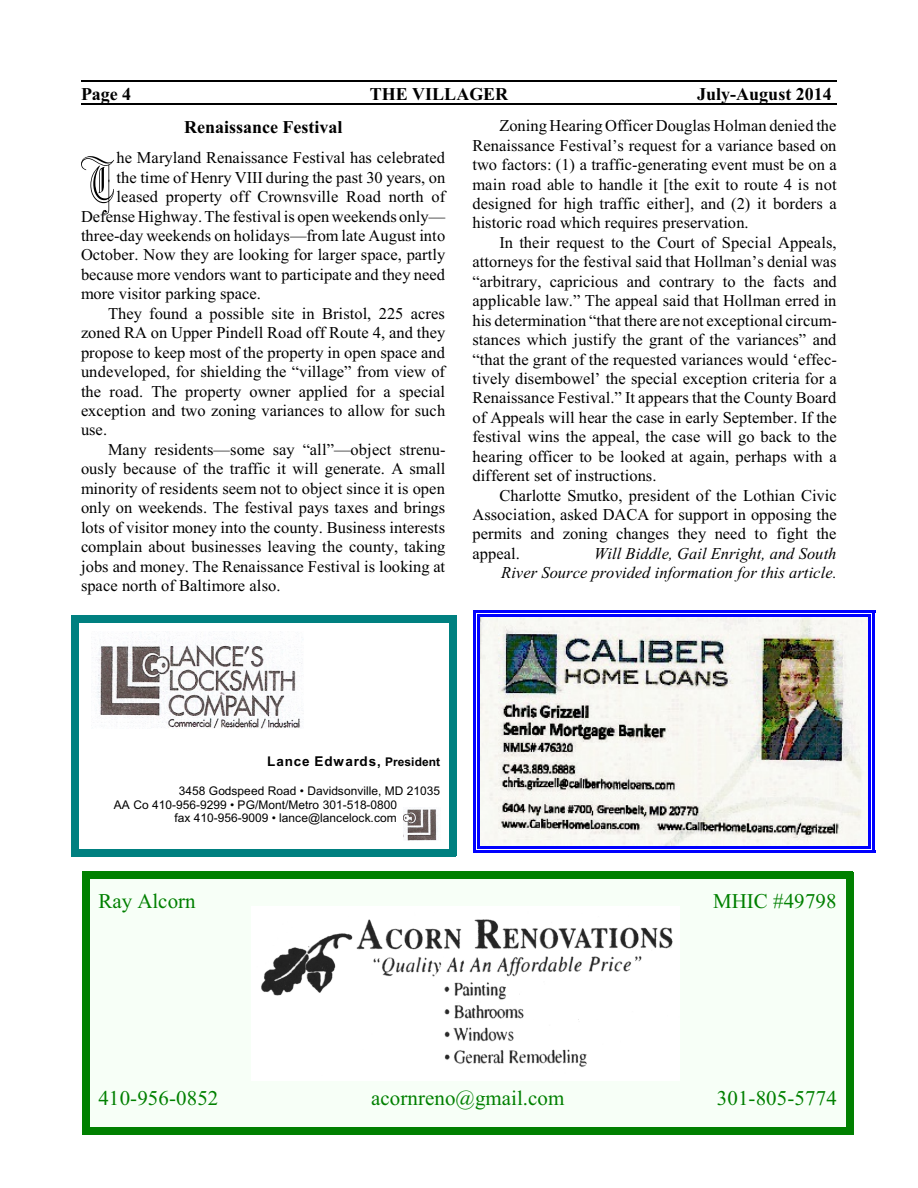
<style>
.page{position:relative;width:918px;height:1188px;background:#fff}
.page>*{position:absolute;margin:0;border:0;box-sizing:border-box;transform-origin:0 0}
.t1{font:63px "Blackletter 686 BT";color:#000}
.t2{font:21px "Times New Roman";color:#008000}
.t3{font:700 18px "Times New Roman";color:#000}
.t4{font:16.5px "Times New Roman";color:#000}
.t5{font:italic 16.5px/19.5px "Times New Roman";color:#000;text-align:right}
.t6{font:700 13.5px "Arial";letter-spacing:.065em;color:#000}
.t7{font:12px "Arial";color:#000}
.s1{font-size:12px}
</style>
<div class="page">
<hr style="left:81px;top:81px;width:756px;height:1px;background:#000">
<hr style="left:81px;top:104px;width:756px;height:1px;background:#000">
<div style="left:82px;top:872px;width:771px;height:263px;background:#f7fff7"></div>
<img style="left:261px;top:919px;width:412px;height:148px">
<div style="left:82px;top:872px;width:7px;height:263px;background:#008000"></div>
<div style="left:846px;top:872px;width:7px;height:263px;background:#008000"></div>
<div style="left:82px;top:872px;width:771px;height:7px;background:#008000"></div>
<div style="left:82px;top:1128px;width:771px;height:7px;background:#008000"></div>
<img style="left:480px;top:617px;width:388px;height:229px">
<hr style="left:477px;top:614px;width:3px;height:234px;background:#00f">
<hr style="left:868px;top:614px;width:3px;height:234px;background:#00f">
<hr style="left:477px;top:614px;width:394px;height:3px;background:#00f">
<hr style="left:477px;top:846px;width:394px;height:3px;background:#00f">
<hr style="left:473px;top:610px;width:3px;height:243px;background:#00f">
<hr style="left:873px;top:610px;width:2px;height:243px;background:#00f">
<hr style="left:473px;top:610px;width:402px;height:2px;background:#00f">
<hr style="left:473px;top:850px;width:402px;height:3px;background:#00f">
<img style="left:404px;top:809px;width:34px;height:31px">
<img style="left:92px;top:632px;width:211px;height:97px">
<div style="left:72px;top:615px;width:7px;height:241px;background:#008080"></div>
<div style="left:449px;top:615px;width:7px;height:241px;background:#008080"></div>
<div style="left:72px;top:615px;width:384px;height:7px;background:#008080"></div>
<div style="left:72px;top:849px;width:384px;height:7px;background:#008080"></div>
<p class="t3" style="left:81px;top:87px;width:52px">Page 4</p>
<p class="t3" style="left:370px;top:87px;width:140px">THE VILLAGER</p>
<p class="t3" style="left:697px;top:87px;width:136px">July-August 2014</p>
<p class="t3" style="left:184px;top:121px;width:160px">Renaissance Festival</p>
<p class="t1" style="left:81px;top:154px;width:37px">T</p>
<p class="t4" style="left:117px;top:152px;width:330px">he Maryland Renaissance Festival has celebrated</p>
<p class="t4" style="left:500px;top:120px;width:339px">Zoning Hearing Officer Douglas Holman denied the</p>
<p class="t4" style="left:472px;top:139px;width:366px">Renaissance Festival’s request for a variance based on</p>
<p class="t4" style="left:472px;top:159px;width:366px">two factors: (1) a traffic-generating event must be on a</p>
<p class="t4" style="left:472px;top:178px;width:366px">main road able to handle it [the exit to route 4 is not</p>
<p class="t4" style="left:472px;top:198px;width:366px">designed for high traffic either], and (2) it borders a</p>
<p class="t4" style="left:472px;top:217px;width:278px">historic road which requires preservation.</p>
<p class="t4" style="left:500px;top:236px;width:339px">In their request to the Court of Special Appeals,</p>
<p class="t4" style="left:472px;top:256px;width:366px">attorneys for the festival said that Hollman’s denial was</p>
<p class="t4" style="left:472px;top:275px;width:366px">“arbitrary, capricious and contrary to the facts and</p>
<p class="t4" style="left:472px;top:295px;width:365px">applicable law.” The appeal said that Hollman erred in</p>
<p class="t4" style="left:472px;top:314px;width:366px">his determination “that there are not exceptional circum-</p>
<p class="t4" style="left:472px;top:334px;width:365px">stances which justify the grant of the variances” and</p>
<p class="t4" style="left:472px;top:353px;width:366px">“that the grant of the requested variances would ‘effec-</p>
<p class="t4" style="left:472px;top:373px;width:366px">tively disembowel’ the special exception criteria for a</p>
<p class="t4" style="left:472px;top:392px;width:365px">Renaissance Festival.” It appears that the County Board</p>
<p class="t4" style="left:472px;top:411px;width:366px">of Appeals will hear the case in early September. If the</p>
<p class="t4" style="left:472px;top:431px;width:366px">festival wins the appeal, the case will go back to the</p>
<p class="t4" style="left:472px;top:450px;width:366px">hearing officer to be looked at again, perhaps with a</p>
<p class="t4" style="left:472px;top:470px;width:186px">different set of instructions.</p>
<p class="t4" style="left:500px;top:489px;width:339px">Charlotte Smutko, president of the Lothian Civic</p>
<p class="t4" style="left:472px;top:509px;width:366px">Association, asked DACA for support in opposing the</p>
<p class="t4" style="left:472px;top:528px;width:366px">permits and zoning changes they need to fight the</p>
<p class="t4" style="left:472px;top:547px;width:49px">appeal.</p>
<p class="t4" style="left:117px;top:171px;width:330px">the time of Henry VIII during the past 30 years, on</p>
<p class="t4" style="left:117px;top:191px;width:330px">leased property off Crownsville Road north of</p>
<p class="t4" style="left:81px;top:210px;width:366px">Defense Highway. The festival is open weekends only—</p>
<p class="t4" style="left:81px;top:230px;width:366px">three-day weekends on holidays—from late August into</p>
<p class="t4" style="left:81px;top:249px;width:366px">October. Now they are looking for larger space, partly</p>
<p class="t4" style="left:81px;top:268px;width:366px">because more vendors want to participate and they need</p>
<p class="t4" style="left:81px;top:288px;width:181px">more visitor parking space.</p>
<p class="t4" style="left:108px;top:307px;width:338px">They found a possible site in Bristol, 225 acres</p>
<p class="t4" style="left:81px;top:327px;width:366px">zoned RA on Upper Pindell Road off Route 4, and they</p>
<p class="t4" style="left:81px;top:346px;width:366px">propose to keep most of the property in open space and</p>
<p class="t4" style="left:81px;top:366px;width:366px">undeveloped, for shielding the “village” from view of</p>
<p class="t4" style="left:81px;top:385px;width:366px">the road. The property owner applied for a special</p>
<p class="t4" style="left:81px;top:405px;width:366px">exception and two zoning variances to allow for such</p>
<p class="t4" style="left:81px;top:424px;width:28px">use.</p>
<p class="t4" style="left:108px;top:443px;width:339px">Many residents—some say “all”—object strenu-</p>
<p class="t4" style="left:81px;top:463px;width:366px">ously because of the traffic it will generate. A small</p>
<p class="t4" style="left:81px;top:482px;width:365px">minority of residents seem not to object since it is open</p>
<p class="t4" style="left:81px;top:502px;width:366px">only on weekends. The festival pays taxes and brings</p>
<p class="t4" style="left:81px;top:521px;width:366px">lots of visitor money into the county. Business interests</p>
<p class="t4" style="left:81px;top:541px;width:366px">complain about businesses leaving the county, taking</p>
<p class="t4" style="left:81px;top:560px;width:366px">jobs and money. The Renaissance Festival is looking at</p>
<p class="t4" style="left:81px;top:580px;width:201px">space north of Baltimore also.</p>
<p class="t5" style="left:501px;top:545px;width:337px">Will Biddle, Gail Enright, and South<br>River Source provided information for this article.</p>
<p class="t6" style="left:267px;top:756px;width:174px">Lance Edwards, <span class="s1">President</span></p>
<p class="t7" style="left:179px;top:786px;width:263px">3458 Godspeed Road • Davidsonville, MD 21035</p>
<p class="t7" style="left:114px;top:800px;width:285px">AA Co 410-956-9299 • PG/Mont/Metro 301-518-0800</p>
<p class="t7" style="left:175px;top:814px;width:224px">fax 410-956-9009 • lance@lancelock.com</p>
<p class="t2" style="left:98px;top:893px;width:99px">Ray Alcorn</p>
<p class="t2" style="left:713px;top:893px;width:125px">MHIC #49798</p>
<p class="t2" style="left:98px;top:1090px;width:121px">410-956-0852</p>
<p class="t2" style="left:371px;top:1090px;width:195px">acornreno@gmail.com</p>
<p class="t2" style="left:717px;top:1090px;width:121px">301-805-5774</p>
</div>
